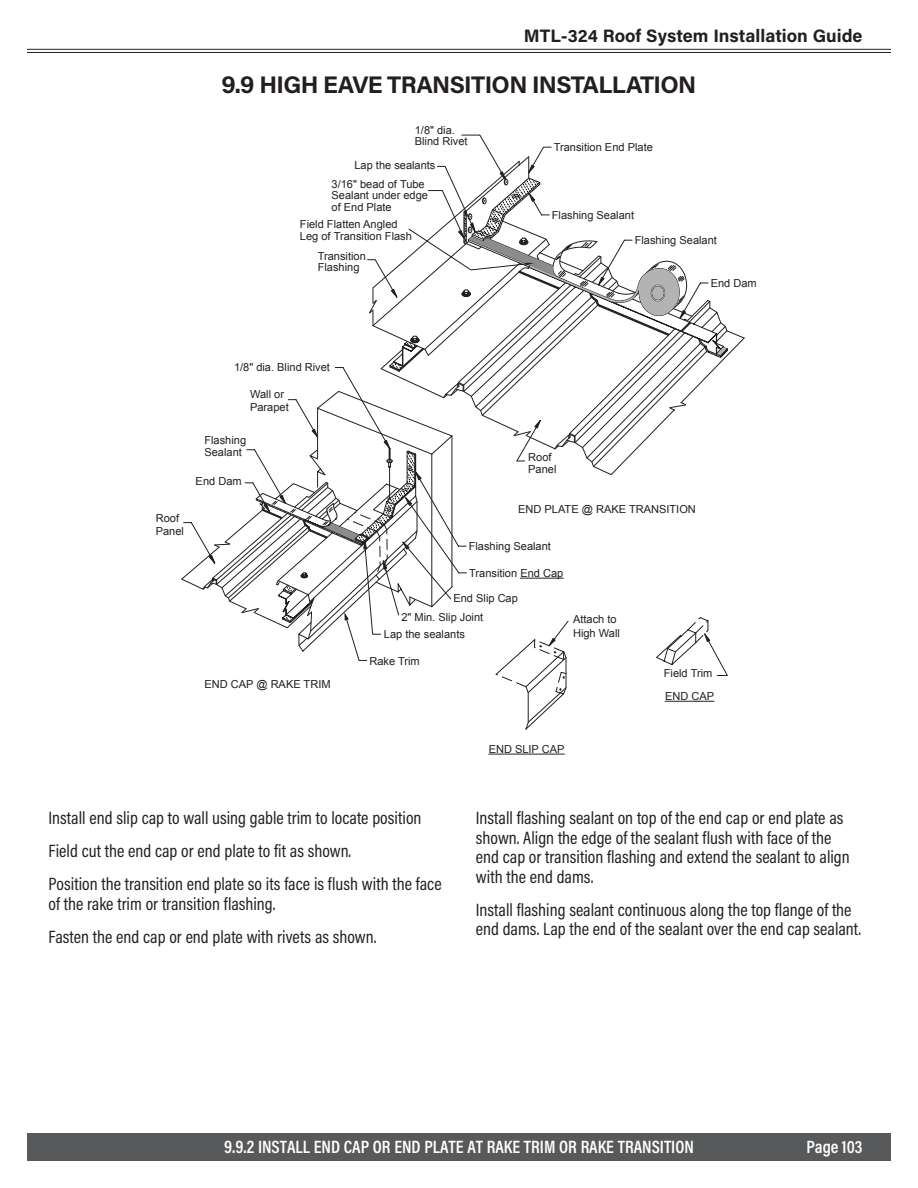
<style>
.page{position:relative;width:918px;height:1188px;background:#fff}
.page>*{position:absolute;margin:0;border:0;box-sizing:border-box;transform-origin:0 0}
.t1{font:700 24px "Acumin Pro";letter-spacing:-.025em;color:#231f20}
.t2{font:18px/19.5px "Acumin Pro Cond";color:#231f20}
.t3{font:600 18px "Acumin Pro Cond";color:#fff}
.t4{font:700 18px "Acumin Pro";color:#231f20}
.t5{font:11.1px/11.4px "Arial";color:#231f20}
</style>
<div class="page">
<div style="left:27px;top:1134px;width:864px;height:27px;background:#58595b"></div>
<hr style="left:27px;top:49px;width:864px;height:1px;background:#231f20">
<hr style="left:27px;top:52px;width:864px;height:1px;background:#231f20">
<hr style="left:489px;top:754px;width:75px;height:1px;background:#231f20">
<svg style="left:181px;top:134px;width:564px;height:596px"></svg>
<p class="t4" style="left:524px;top:23px;width:340px">MTL-324 Roof System Installation Guide</p>
<h1 class="t1" style="left:222px;top:68px;width:476px">9.9 HIGH EAVE TRANSITION INSTALLATION</h1>
<p class="t5" style="left:415px;top:125px;width:54px">1/8" dia.<br>Blind Rivet</p>
<p class="t5" style="left:332px;top:178px;width:98px">3/16" bead of Tube<br>Sealant under edge of End Plate</p>
<p class="t5" style="left:354px;top:159px;width:83px">Lap the sealants</p>
<p class="t5" style="left:300px;top:219px;width:113px">Field Flatten Angled<br>Leg of Transition Flash</p>
<p class="t5" style="left:318px;top:250px;width:50px">Transition<br>Flashing</p>
<p class="t5" style="left:554px;top:142px;width:101px">Transition End Plate</p>
<p class="t5" style="left:552px;top:210px;width:84px">Flashing Sealant</p>
<p class="t5" style="left:635px;top:235px;width:84px">Flashing Sealant</p>
<p class="t5" style="left:711px;top:278px;width:48px">End Dam</p>
<p class="t5" style="left:156px;top:512px;width:30px;line-height:12.5px">Roof<br>Panel</p>
<p class="t5" style="left:234px;top:362px;width:98px">1/8" dia. Blind Rivet</p>
<p class="t5" style="left:250px;top:389px;width:35px">Wall or</p>
<p class="t5" style="left:250px;top:401px;width:40px">Parapet</p>
<p class="t5" style="left:204px;top:434px;width:43px">Flashing</p>
<p class="t5" style="left:204px;top:446px;width:39px">Sealant</p>
<p class="t5" style="left:196px;top:476px;width:48px">End Dam</p>
<p class="t5" style="left:204px;top:679px;width:128px">END CAP @ RAKE TRIM</p>
<p class="t5" style="left:528px;top:452px;width:30px">Roof<br>Panel</p>
<p class="t5" style="left:518px;top:503px;width:179px">END PLATE @ RAKE TRANSITION</p>
<p class="t5" style="left:469px;top:541px;width:84px">Flashing Sealant</p>
<p class="t5" style="left:469px;top:568px;width:96px">Transition End Cap</p>
<p class="t5" style="left:453px;top:593px;width:66px">End Slip Cap</p>
<p class="t5" style="left:401px;top:612px;width:83px">2" Min. Slip Joint</p>
<p class="t5" style="left:384px;top:629px;width:83px">Lap the sealants</p>
<p class="t5" style="left:369px;top:655px;width:52px">Rake Trim</p>
<p class="t5" style="left:573px;top:613px;width:48px;line-height:13.4px">Attach to<br>High Wall</p>
<p class="t5" style="left:489px;top:743px;width:77px">END SLIP CAP</p>
<p class="t5" style="left:664px;top:668px;width:50px">Field Trim</p>
<p class="t5" style="left:665px;top:691px;width:51px">END CAP</p>
<p class="t2" style="left:49px;top:801px;width:395px;line-height:33px">Install end slip cap to wall using gable trim to locate position<br>Field cut the end cap or end plate to fit as shown.<br>Position the transition end plate so its face is flush with the face</p>
<p class="t2" style="left:49px;top:887px;width:329px;line-height:33px">of the rake trim or transition flashing.<br>Fasten the end cap or end plate with rivets as shown.</p>
<p class="t2" style="left:476px;top:808px;width:376px">Install flashing sealant on top of the end cap or end plate as shown. Align the edge of the sealant flush with face of the end cap or transition flashing and extend the sealant to align with the end dams.</p>
<p class="t2" style="left:476px;top:899px;width:387px">Install flashing sealant continuous along the top flange of the end dams. Lap the end of the sealant over the end cap sealant.</p>
<p class="t3" style="left:224px;top:1135px;width:471px">9.9.2 INSTALL END CAP OR END PLATE AT RAKE TRIM OR RAKE TRANSITION</p>
<p class="t3" style="left:807px;top:1135px;width:57px">Page 103</p>
</div>
